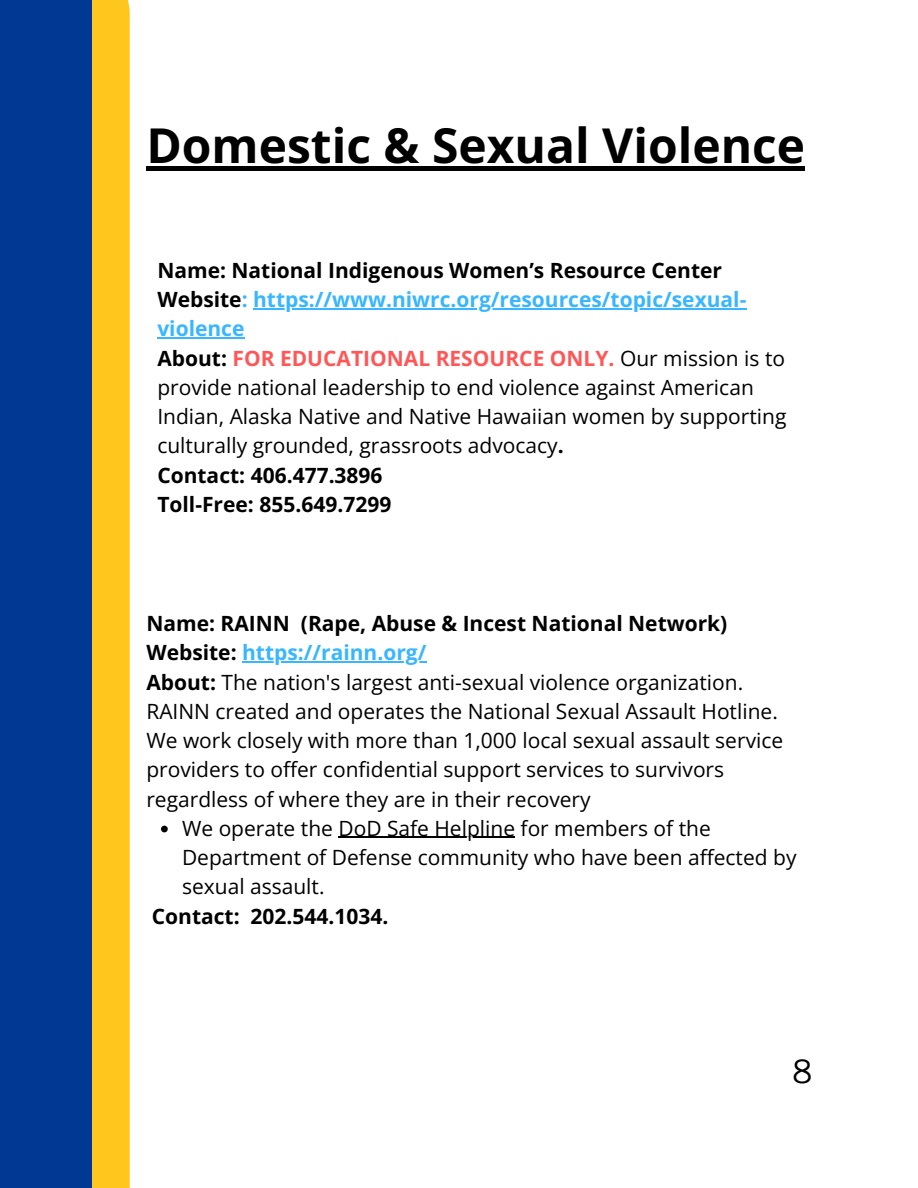
<style>
.page{position:relative;width:918px;height:1188px;background:#fff}
.page>*{position:absolute;margin:0;border:0;box-sizing:border-box;transform-origin:0 0}
.t1{font:700 48px "Open Sans";color:#000}
.t2{font:32.4px "Trade Gothic LT Pro";color:#000}
.t3{font:21px/29.2px "Open Sans";color:#000}
.t4{font:700 21px "Open Sans";color:#000}
.t5{font:700 21px "Open Sans";color:#38b6ff}
.t6{font:700 21px/29.2px "Open Sans";color:#ff5757}
.s1{color:#000}
.s2{color:#38b6ff}
.s3{font-weight:400;color:#000}
.s4{font-weight:700}
</style>
<div class="page">
<div style="left:92px;top:0;width:38px;height:1188px;background:#ffc61e"></div>
<div style="left:0;top:0;width:92px;height:1188px;background:#003893"></div>
<hr style="left:146px;top:167px;width:659px;height:4px;background:#000">
<hr style="left:253px;top:308px;width:493px;height:1px;background:#38b6ff">
<hr style="left:157px;top:338px;width:88px;height:1px;background:#38b6ff">
<hr style="left:242px;top:661px;width:184px;height:2px;background:#38b6ff">
<svg style="left:161px;top:826px;width:7px;height:6px"></svg>
<hr style="left:339px;top:837px;width:176px;height:1px;background:#000">
<p class="t1" style="left:146px;top:112px;width:660px">Domestic &amp; Sexual Violence</p>
<h1 class="t4" style="left:157px;top:256px;width:566px">Name: National Indigenous Women’s Resource Center</h1>
<p class="t5" style="left:157px;top:285px;width:591px"><span class="s1">Website</span>: https://www.niwrc.org/resources/topic/sexual-</p>
<p class="t6" style="left:157px;top:314px;width:629px"><span class="s2">violence<br></span><span class="s1">About:</span> FOR EDUCATIONAL RESOURCE ONLY. <span class="s3">Our mission is to</span></p>
<p class="t3" style="left:157px;top:372px;width:631px">provide national leadership to end violence against American Indian, Alaska Native and Native Hawaiian women by supporting culturally grounded, grassroots advocacy<span class="s4">.<br>Contact: 406.477.3896<br>Toll-Free: 855.649.7299</span></p>
<p class="t4" style="left:146px;top:609px;width:583px">Name: RAINN (Rape, Abuse &amp; Incest National Network)</p>
<p class="t5" style="left:146px;top:638px;width:282px"><span class="s1">Website:</span> https://rainn.org/</p>
<p class="t3" style="left:146px;top:667px;width:598px"><span class="s4">About:</span> The nation's largest anti-sexual violence organization.</p>
<p class="t3" style="left:146px;top:696px;width:633px">RAINN created and operates the National Sexual Assault Hotline.</p>
<p class="t3" style="left:146px;top:725px;width:638px">We work closely with more than 1,000 local sexual assault service</p>
<p class="t3" style="left:146px;top:755px;width:579px">providers to offer confidential support services to survivors</p>
<p class="t3" style="left:146px;top:784px;width:446px">regardless of where they are in their recovery</p>
<p class="t3" style="left:182px;top:813px;width:530px">We operate the DoD Safe Helpline for members of the</p>
<p class="t3" style="left:182px;top:842px;width:616px">Department of Defense community who have been affected by sexual assault.</p>
<p class="t4" style="left:152px;top:901px;width:238px">Contact: 202.544.1034.</p>
<p class="t2" style="left:792px;top:1060px;width:21px">8</p>
</div>
